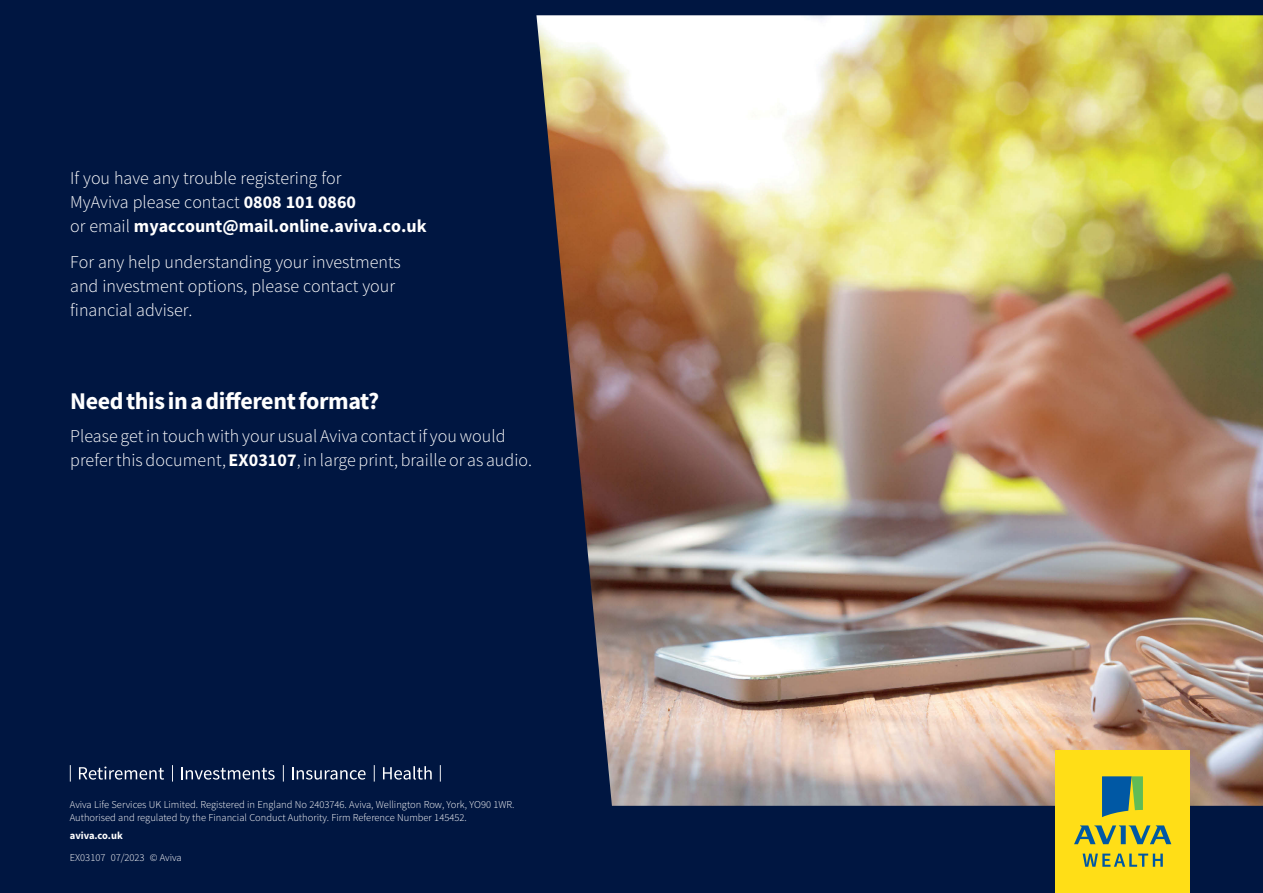
<style>
.page{position:relative;width:1263px;height:893px;background:#001641}
.page>*{position:absolute;margin:0;border:0;box-sizing:border-box;transform-origin:0 0}
.t1{font:700 24px "Source Sans Pro";letter-spacing:-.015em;color:#fff}
.t2{font:300 18px/24px "Source Sans Pro";color:#fff}
.t3{font:300 10.5px/13.5px "Source Sans Pro";color:#fff}
.t4{font:700 10.5px "Source Sans Pro";color:#fff}
.s1{font-weight:700}
</style>
<div class="page">
<svg style="left:79px;top:766px;width:85px;height:14px"></svg>
<svg style="left:181px;top:767px;width:94px;height:13px"></svg>
<svg style="left:292px;top:767px;width:74px;height:13px"></svg>
<svg style="left:383px;top:766px;width:49px;height:14px"></svg>
<svg style="left:440px;top:765px;width:1px;height:17px"></svg>
<svg style="left:374px;top:765px;width:1px;height:17px"></svg>
<svg style="left:283px;top:765px;width:1px;height:17px"></svg>
<svg style="left:172px;top:765px;width:1px;height:17px"></svg>
<svg style="left:70px;top:765px;width:1px;height:17px"></svg>
<img style="left:536px;top:15px;width:727px;height:791px">
<div style="left:1055px;top:750px;width:135px;height:143px;background:#ffde17"></div>
<svg style="left:1074px;top:825px;width:97px;height:19px"></svg>
<svg style="left:1102px;top:776px;width:41px;height:41px"></svg>
<svg style="left:1082px;top:854px;width:81px;height:13px"></svg>
<p class="t2" style="left:70px;top:166px;width:358px">If you have any trouble registering for<br>MyAviva please contact <span class="s1">0808 101 0860<br></span>or email <span class="s1">myaccount@mail.online.aviva.co.uk</span></p>
<p class="t2" style="left:70px;top:250px;width:332px">For any help understanding your investments and investment options, please contact your financial adviser.</p>
<h1 class="t1" style="left:70px;top:385px;width:311px">Need this in a different format?</h1>
<p class="t2" style="left:70px;top:424px;width:463px">Please get in touch with your usual Aviva contact if you would prefer this document, <span class="s1">EX03107</span>, in large print, braille or as audio.</p>
<p class="t3" style="left:70px;top:798px;width:446px">Aviva Life Services UK Limited. Registered in England No 2403746. Aviva, Wellington Row, York, YO90 1WR.<br>Authorised and regulated by the Financial Conduct Authority. Firm Reference Number 145452.</p>
<p class="t4" style="left:70px;top:828px;width:54px">aviva.co.uk</p>
<p class="t3" style="left:70px;top:851px;width:113px">EX03107 07/2023 © Aviva</p>
</div>
